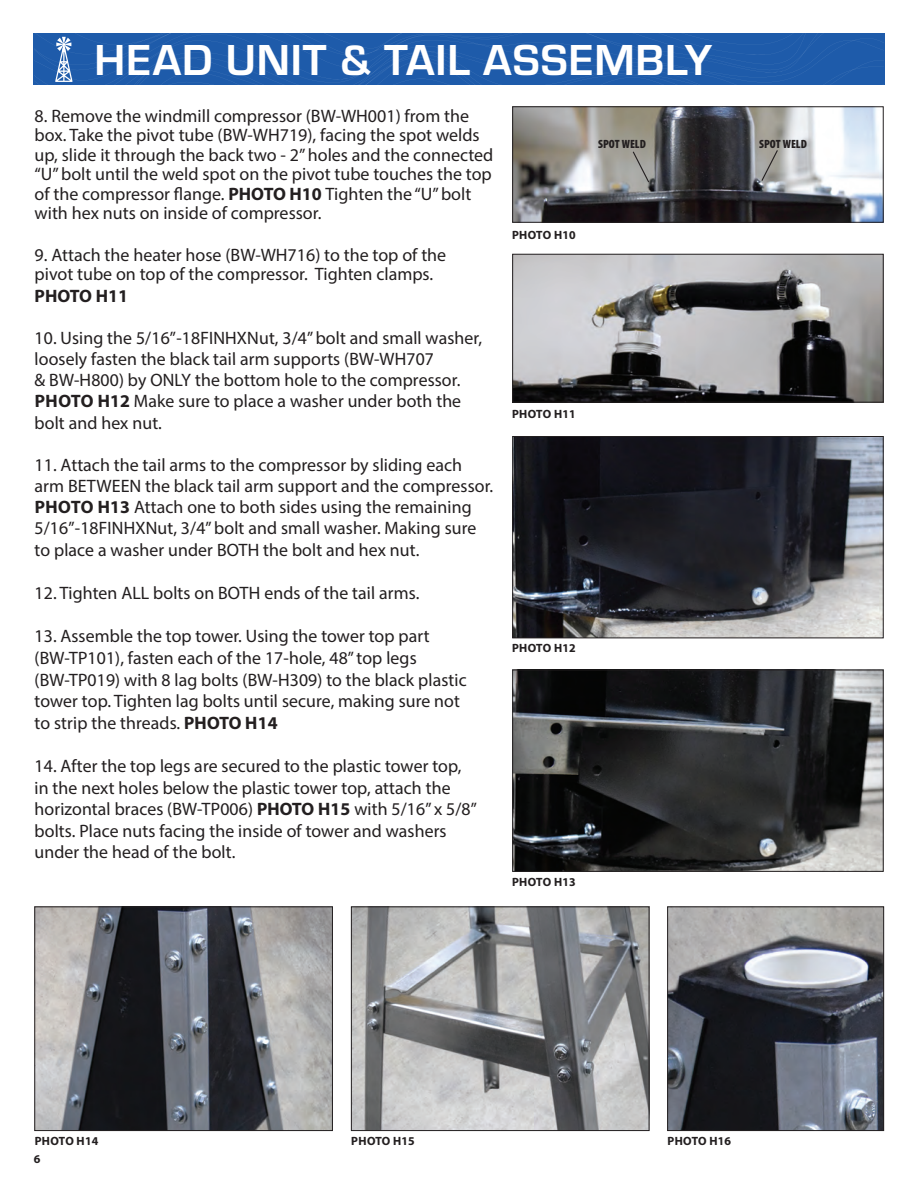
<style>
.page{position:relative;width:918px;height:1188px;background:#fff}
.page>*{position:absolute;margin:0;border:0;box-sizing:border-box;transform-origin:0 0}
.t1{font:700 45px "Eurostile";letter-spacing:.02em;color:#fff}
.t2{font:18px/21.1px "Myriad Pro";color:#231f20}
.t3{font:700 18px "Myriad Pro";color:#231f20}
.t4{font:700 12px "Myriad Pro";color:#231f20}
.t5{font:900 condensed 12px "Myriad Pro";color:#231f20}
.s1{font-weight:700}
</style>
<div class="page">
<img style="left:514px;top:109px;width:367px;height:111px">
<div style="left:512px;top:107px;width:371px;height:115px;border:1px solid #231f20"></div>
<img style="left:514px;top:256px;width:367px;height:144px">
<div style="left:512px;top:254px;width:371px;height:148px;border:1px solid #231f20"></div>
<img style="left:514px;top:672px;width:367px;height:198px">
<div style="left:512px;top:670px;width:371px;height:202px;border:1px solid #231f20"></div>
<img style="left:514px;top:438px;width:367px;height:198px">
<div style="left:512px;top:436px;width:371px;height:202px;border:1px solid #231f20"></div>
<img style="left:669px;top:909px;width:213px;height:220px">
<div style="left:667px;top:907px;width:217px;height:224px;border:1px solid #231f20"></div>
<img style="left:353px;top:909px;width:294px;height:220px">
<div style="left:351px;top:907px;width:298px;height:224px;border:1px solid #231f20"></div>
<img style="left:37px;top:909px;width:294px;height:220px">
<div style="left:35px;top:907px;width:298px;height:224px;border:1px solid #231f20"></div>
<svg style="left:34px;top:34px;width:850px;height:51px;background:#215dab"></svg>
<svg style="left:632px;top:150px;width:18px;height:34px"></svg>
<svg style="left:760px;top:149px;width:19px;height:33px"></svg>
<p class="t1" style="left:95px;top:27px;width:619px">HEAD UNIT &amp; TAIL ASSEMBLY</p>
<p class="t2" style="left:35px;top:106px;width:460px;line-height:19.5px">8. Remove the windmill compressor (BW-WH001) from the box. Take the pivot tube (BW-WH719), facing the spot welds up, slide it through the back two - 2” holes and the connected “U” bolt until the weld spot on the pivot tube touches the top of the compressor flange. <span class="s1">PHOTO H10</span> Tighten the “U” bolt with hex nuts on inside of compressor.</p>
<p class="t2" style="left:35px;top:244px;width:413px;line-height:19.5px">9. Attach the heater hose (BW-WH716) to the top of the pivot tube on top of the compressor. Tighten clamps.</p>
<p class="t3" style="left:35px;top:284px;width:95px">PHOTO H11</p>
<p class="t2" style="left:35px;top:327px;width:450px">10. Using the 5/16”-18FINHXNut, 3/4” bolt and small washer, loosely fasten the black tail arm supports (BW-WH707<br>&amp; BW-H800) by ONLY the bottom hole to the compressor.<br><span class="s1">PHOTO H12</span> Make sure to place a washer under both the bolt and hex nut.</p>
<p class="t2" style="left:35px;top:455px;width:461px">11. Attach the tail arms to the compressor by sliding each arm BETWEEN the black tail arm support and the compressor.<br><span class="s1">PHOTO H13</span> Attach one to both sides using the remaining 5/16”-18FINHXNut, 3/4” bolt and small washer. Making sure to place a washer under BOTH the bolt and hex nut.</p>
<p class="t2" style="left:35px;top:582px;width:387px">12. Tighten ALL bolts on BOTH ends of the tail arms.</p>
<p class="t2" style="left:35px;top:625px;width:434px;line-height:21.6px">13. Assemble the top tower. Using the tower top part (BW-TP101), fasten each of the 17-hole, 48” top legs (BW-TP019) with 8 lag bolts (BW-H309) to the black plastic tower top. Tighten lag bolts until secure, making sure not to strip the threads. <span class="s1">PHOTO H14</span></p>
<p class="t2" style="left:35px;top:755px;width:445px;line-height:21.6px">14. After the top legs are secured to the plastic tower top, in the next holes below the plastic tower top, attach the horizontal braces (BW-TP006) <span class="s1">PHOTO H15</span> with 5/16” x 5/8” bolts. Place nuts facing the inside of tower and washers under the head of the bolt.</p>
<p class="t4" style="left:512px;top:227px;width:65px">PHOTO H10</p>
<p class="t4" style="left:512px;top:407px;width:65px">PHOTO H11</p>
<p class="t4" style="left:512px;top:641px;width:65px">PHOTO H12</p>
<p class="t4" style="left:512px;top:874px;width:65px">PHOTO H13</p>
<p class="t5" style="left:598px;top:136px;width:49px">SPOT WELD</p>
<p class="t5" style="left:759px;top:136px;width:49px">SPOT WELD</p>
<p class="t4" style="left:35px;top:1133px;width:65px">PHOTO H14</p>
<p class="t4" style="left:351px;top:1133px;width:65px">PHOTO H15</p>
<p class="t4" style="left:668px;top:1133px;width:65px">PHOTO H16</p>
<p class="t4" style="left:34px;top:1151px;width:8px">6</p>
</div>
